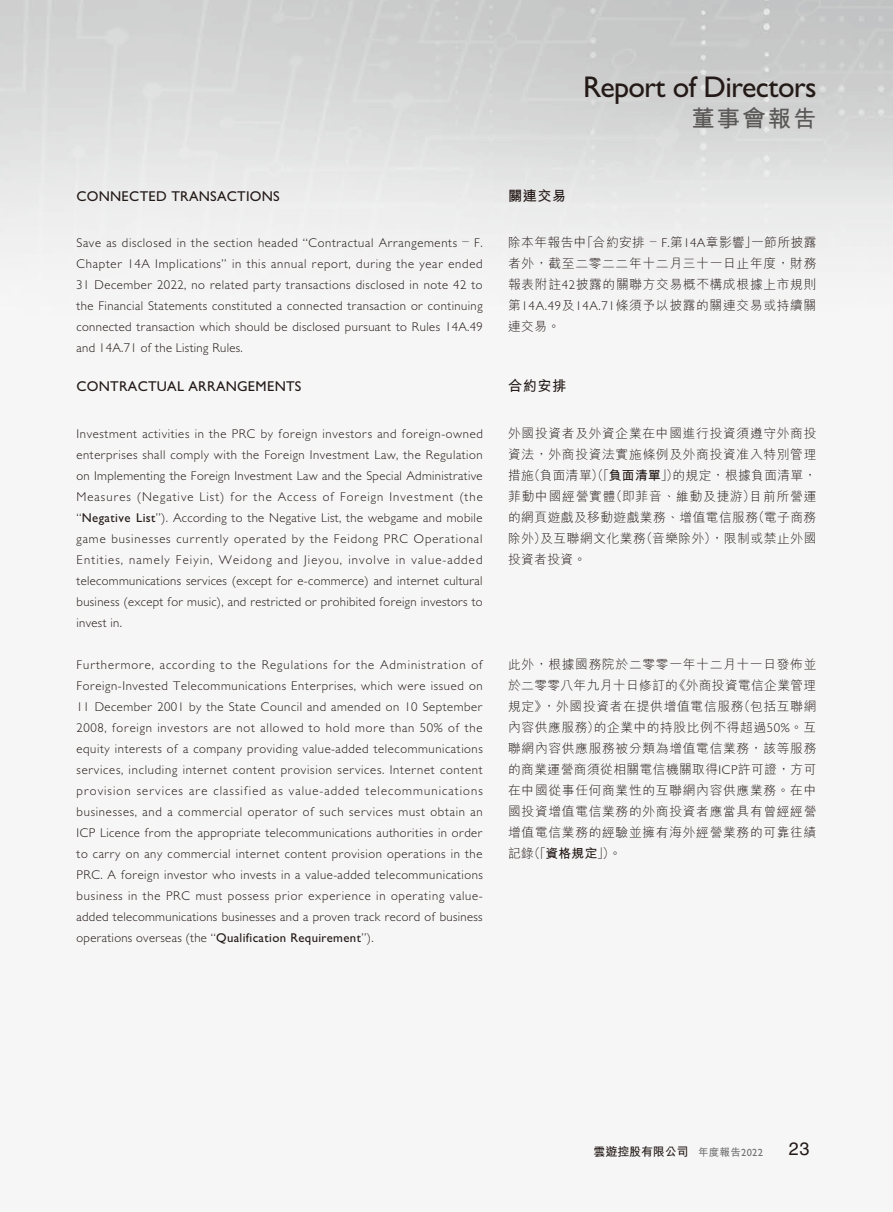
<style>
.page{position:relative;width:893px;height:1212px;background:#fff}
.page>*{position:absolute;margin:0;border:0;box-sizing:border-box;transform-origin:0 0}
.t1{font:500 30px "Gill Sans";letter-spacing:-.02em;color:#231916}
.t2{font:700 23.25px "M Hei HK";letter-spacing:.095em;color:#595857}
.t3{font:18px "Helvetica LT Std";color:#231916}
.t4{font:500 14.25px "Gill Sans";letter-spacing:.02em;color:#231916}
.t5{font:700 14.25px "M Hei HK";letter-spacing:.03em;color:#231916}
.t6{font:300 12.75px/21px "Gill Sans";letter-spacing:.025em;color:#231916;text-align:justify}
.t7{font:300 12.75px/21px "M Hei HK";letter-spacing:.05em;color:#231916;text-align:justify}
.t8{font:700 12px "M Hei HK";letter-spacing:-.01em;color:#231916}
.s1{font-weight:500}
.s2{font-family:"Gill Sans"}
.s3{font-weight:700}
.s4{font-size:10.5px;color:#727272}
.s5{font-family:"Gill Sans";font-weight:500;font-size:10.5px;color:#727272}
</style>
<div class="page">
<p class="t4" style="left:77px;top:188px;width:205px">CONNECTED TRANSACTIONS</p>
<p class="t6" style="left:77px;top:232px;width:408px">Save as disclosed in the section headed “Contractual Arrangements – F.<br>Chapter 14A Implications” in this annual report, during the year ended 31 December 2022, no related party transactions disclosed in note 42 to the Financial Statements constituted a connected transaction or continuing connected transaction which should be disclosed pursuant to Rules 14A.49 and 14A.71 of the Listing Rules.</p>
<p class="t4" style="left:77px;top:378px;width:226px">CONTRACTUAL ARRANGEMENTS</p>
<p class="t6" style="left:77px;top:423px;width:408px">Investment activities in the PRC by foreign investors and foreign-owned enterprises shall comply with the Foreign Investment Law, the Regulation on Implementing the Foreign Investment Law and the Special Administrative Measures (Negative List) for the Access of Foreign Investment (the “<span class="s1">Negative List</span>”). According to the Negative List, the webgame and mobile game businesses currently operated by the Feidong PRC Operational Entities, namely Feiyin, Weidong and Jieyou, involve in value-added telecommunications services (except for e-commerce) and internet cultural business (except for music), and restricted or prohibited foreign investors to invest in.</p>
<p class="t6" style="left:77px;top:654px;width:408px">Furthermore, according to the Regulations for the Administration of Foreign-Invested Telecommunications Enterprises, which were issued on 11 December 2001 by the State Council and amended on 10 September 2008, foreign investors are not allowed to hold more than 50% of the equity interests of a company providing value-added telecommunications services, including internet content provision services. Internet content provision services are classified as value-added telecommunications businesses, and a commercial operator of such services must obtain an ICP Licence from the appropriate telecommunications authorities in order to carry on any commercial internet content provision operations in the PRC. A foreign investor who invests in a value-added telecommunications business in the PRC must possess prior experience in operating value&shy;added telecommunications businesses and a proven track record of business operations overseas (the “<span class="s1">Qualification Requirement</span>”).</p>
<h1 class="t1" style="left:583px;top:69px;width:235px">Report of Directors</h1>
<h2 class="t2" style="left:691px;top:102px;width:126px">董事會報告</h2>
<p class="t5" style="left:508px;top:185px;width:60px">關連交易</p>
<p class="t7" style="left:508px;top:232px;width:310px">除本年報告中「合約安排 <sup>–</sup> <span class="s2">F.</span>第<span class="s2">14A</span>章影響」一節所披露者外，截至二零二二年十二月三十一日止年度，財務報表附註<span class="s2">42</span>披露的關聯方交易概不構成根據上市規則第<span class="s2">14A.49</span>及<span class="s2">14A.71</span>條須予以披露的關連交易或持續關連交易。</p>
<p class="t5" style="left:508px;top:376px;width:60px">合約安排</p>
<p class="t7" style="left:508px;top:422px;width:310px">外國投資者及外資企業在中國進行投資須遵守外商投資法，外商投資法實施條例及外商投資准入特別管理措施（負面清單）（「<span class="s3">負面清單</span>」）的規定，根據負面清單，菲動中國經營實體（即菲音、維動及捷游）目前所營運的網頁遊戲及移動遊戲業務、增值電信服務（電子商務除外）及互聯網文化業務（音樂除外），限制或禁止外國投資者投資。</p>
<p class="t7" style="left:508px;top:653px;width:310px">此外，根據國務院於二零零一年十二月十一日發佈並於二零零八年九月十日修訂的《外商投資電信企業管理規定》，外國投資者在提供增值電信服務（包括互聯網內容供應服務）的企業中的持股比例不得超過<span class="s2">50%</span>。互聯網內容供應服務被分類為增值電信業務，該等服務的商業運營商須從相關電信機關取得<span class="s2">ICP</span>許可證，方可在中國從事任何商業性的互聯網內容供應業務。在中國投資增值電信業務的外商投資者應當具有曾經經營增值電信業務的經驗並擁有海外經營業務的可靠往績記錄（「<span class="s3">資格規定</span>」）。</p>
<p class="t8" style="left:594px;top:1143px;width:171px">雲遊控股有限公司 <span class="s4">年度報告</span><span class="s5">2022</span></p>
<h3 class="t3" style="left:789px;top:1138px;width:22px">23</h3>
</div>
